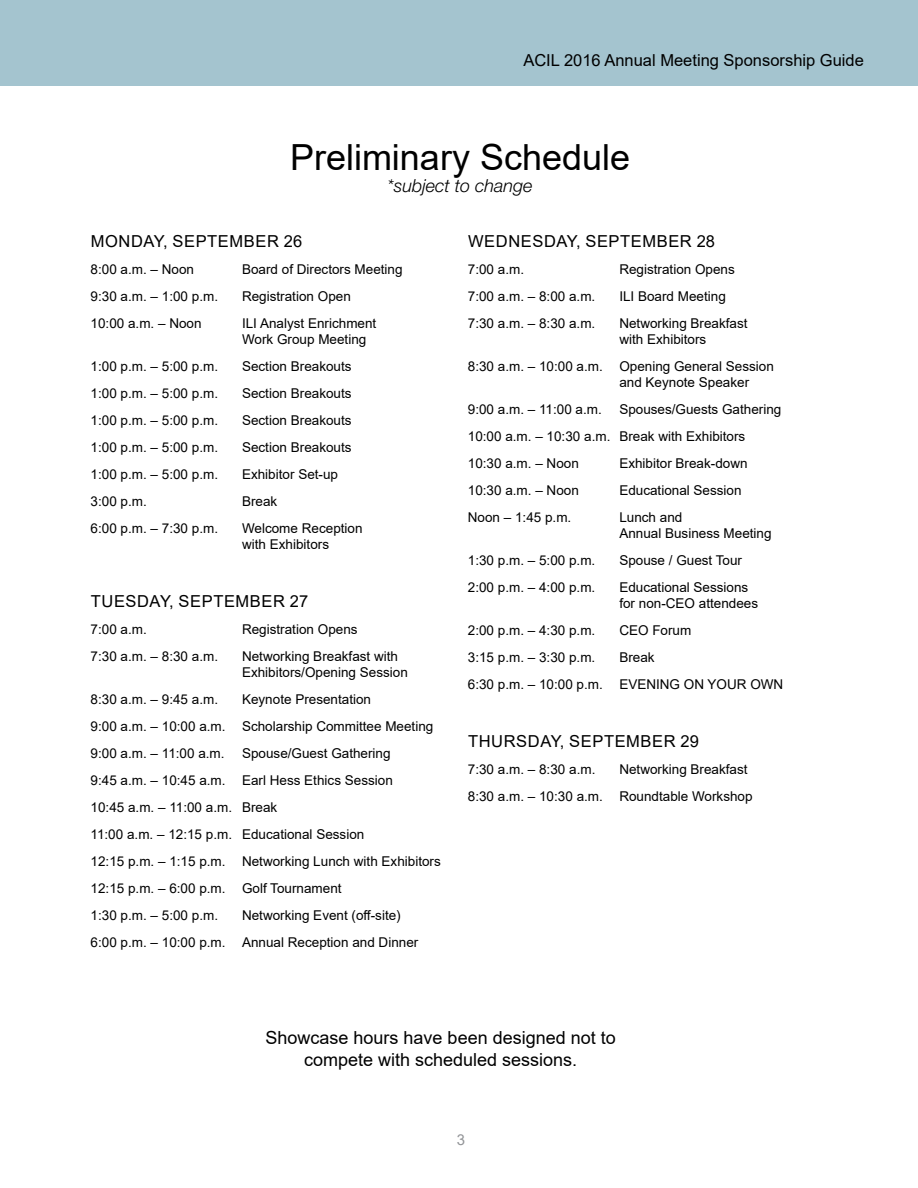
<style>
.page{position:relative;width:918px;height:1188px;background:#fff}
.page>*{position:absolute;margin:0;border:0;box-sizing:border-box;transform-origin:0 0}
.t1{font:36px "Arial";color:#000}
.t2{font:18px/21.6px "Arial";color:#000;text-align:center}
.t3{font:italic 300 18px "Helvetica Neue LT Std";color:#000}
.t4{font:16.5px "Arial";letter-spacing:.035em;color:#000}
.t5{font:16.5px "Arial";color:#000}
.t6{font:15px "Arial";color:#939598}
.t7{font:13.5px/27px "Arial";color:#000}
</style>
<div class="page">
<div style="left:0;top:0;width:918px;height:86px;background:#a4c4cf"></div>
<p class="t5" style="left:523px;top:49px;width:342px">ACIL 2016 Annual Meeting Sponsorship Guide</p>
<h1 class="t1" style="left:290px;top:133px;width:342px">Preliminary Schedule</h1>
<h2 class="t3" style="left:388px;top:175px;width:147px">*subject to change</h2>
<p class="t4" style="left:91px;top:229px;width:213px">MONDAY, SEPTEMBER 26</p>
<p class="t7" style="left:91px;top:255px;width:105px">8:00 a.m. – Noon</p>
<p class="t7" style="left:242px;top:255px;width:162px">Board of Directors Meeting</p>
<p class="t7" style="left:91px;top:282px;width:129px">9:30 a.m. – 1:00 p.m.</p>
<p class="t7" style="left:242px;top:282px;width:110px">Registration Open</p>
<p class="t7" style="left:91px;top:309px;width:113px">10:00 a.m. – Noon</p>
<p class="t7" style="left:242px;top:315px;width:136px;line-height:16.2px">ILI Analyst Enrichment<br>Work Group Meeting</p>
<p class="t7" style="left:91px;top:352px;width:129px">1:00 p.m. – 5:00 p.m.</p>
<p class="t7" style="left:242px;top:352px;width:111px">Section Breakouts</p>
<p class="t7" style="left:91px;top:379px;width:129px">1:00 p.m. – 5:00 p.m.</p>
<p class="t7" style="left:242px;top:379px;width:111px">Section Breakouts</p>
<p class="t7" style="left:91px;top:406px;width:129px">1:00 p.m. – 5:00 p.m.</p>
<p class="t7" style="left:242px;top:406px;width:111px">Section Breakouts</p>
<p class="t7" style="left:91px;top:433px;width:129px">1:00 p.m. – 5:00 p.m.</p>
<p class="t7" style="left:242px;top:433px;width:111px">Section Breakouts</p>
<p class="t7" style="left:91px;top:460px;width:129px">1:00 p.m. – 5:00 p.m.</p>
<p class="t7" style="left:242px;top:460px;width:98px">Exhibitor Set-up</p>
<p class="t7" style="left:91px;top:487px;width:58px">3:00 p.m.</p>
<p class="t7" style="left:242px;top:487px;width:37px">Break</p>
<p class="t7" style="left:91px;top:514px;width:129px">6:00 p.m. – 7:30 p.m.</p>
<p class="t7" style="left:242px;top:520px;width:122px;line-height:16.2px">Welcome Reception with Exhibitors</p>
<p class="t4" style="left:91px;top:589px;width:219px">TUESDAY, SEPTEMBER 27</p>
<p class="t7" style="left:91px;top:615px;width:58px">7:00 a.m.</p>
<p class="t7" style="left:242px;top:615px;width:117px">Registration Opens</p>
<p class="t7" style="left:91px;top:642px;width:129px">7:30 a.m. – 8:30 a.m.</p>
<p class="t7" style="left:242px;top:648px;width:167px;line-height:16.2px">Networking Breakfast with<br>Exhibitors/Opening Session</p>
<p class="t7" style="left:91px;top:685px;width:129px">8:30 a.m. – 9:45 a.m.</p>
<p class="t7" style="left:91px;top:685px;width:344px;text-indent:151px">Keynote Presentation<br>9:00 a.m. – 10:00 a.m. Scholarship Committee Meeting<br>9:00 a.m. – 11:00 a.m.</p>
<p class="t7" style="left:91px;top:739px;width:352px;text-indent:151px">Spouse/Guest Gathering<br>9:45 a.m. – 10:45 a.m. Earl Hess Ethics Session<br>10:45 a.m. – 11:00 a.m. Break<br>11:00 a.m. – 12:15 p.m. Educational Session<br>12:15 p.m. – 1:15 p.m. Networking Lunch with Exhibitors 12:15 p.m. – 6:00 p.m. Golf Tournament<br>1:30 p.m. – 5:00 p.m.</p>
<p class="t7" style="left:91px;top:901px;width:329px;text-indent:151px">Networking Event (off-site)<br>6:00 p.m. – 10:00 p.m. Annual Reception and Dinner</p>
<p class="t4" style="left:468px;top:229px;width:248px">WEDNESDAY, SEPTEMBER 28</p>
<p class="t7" style="left:468px;top:255px;width:58px">7:00 a.m.</p>
<p class="t7" style="left:619px;top:255px;width:117px">Registration Opens</p>
<p class="t7" style="left:468px;top:282px;width:129px">7:00 a.m. – 8:00 a.m.</p>
<p class="t7" style="left:619px;top:282px;width:108px">ILI Board Meeting</p>
<p class="t7" style="left:468px;top:309px;width:129px">7:30 a.m. – 8:30 a.m.</p>
<p class="t7" style="left:619px;top:315px;width:130px;line-height:16.2px">Networking Breakfast with Exhibitors</p>
<p class="t7" style="left:619px;top:358px;width:156px;line-height:16.2px;text-indent:-151px">8:30 a.m. – 10:00 a.m. Opening General Session and Keynote Speaker</p>
<p class="t7" style="left:468px;top:396px;width:136px">9:00 a.m. – 11:00 a.m.</p>
<p class="t7" style="left:468px;top:396px;width:315px;text-indent:151px">Spouses/Guests Gathering<br>10:00 a.m. – 10:30 a.m. Break with Exhibitors<br>10:30 a.m. – Noon</p>
<p class="t7" style="left:619px;top:450px;width:130px">Exhibitor Break-down</p>
<p class="t7" style="left:468px;top:477px;width:113px">10:30 a.m. – Noon</p>
<p class="t7" style="left:619px;top:477px;width:124px">Educational Session</p>
<p class="t7" style="left:468px;top:504px;width:105px">Noon – 1:45 p.m.</p>
<p class="t7" style="left:619px;top:509px;width:154px;line-height:16.2px">Lunch and<br>Annual Business Meeting</p>
<p class="t7" style="left:468px;top:547px;width:129px">1:30 p.m. – 5:00 p.m.</p>
<p class="t7" style="left:619px;top:547px;width:124px">Spouse / Guest Tour</p>
<p class="t7" style="left:468px;top:574px;width:129px">2:00 p.m. – 4:00 p.m.</p>
<p class="t7" style="left:619px;top:579px;width:140px;line-height:16.2px">Educational Sessions for non-CEO attendees</p>
<p class="t7" style="left:468px;top:617px;width:129px">2:00 p.m. – 4:30 p.m.</p>
<p class="t7" style="left:619px;top:617px;width:74px">CEO Forum</p>
<p class="t7" style="left:468px;top:644px;width:129px">3:15 p.m. – 3:30 p.m.</p>
<p class="t7" style="left:468px;top:644px;width:317px;text-indent:151px">Break<br>6:30 p.m. – 10:00 p.m. EVENING ON YOUR OWN</p>
<p class="t4" style="left:468px;top:730px;width:232px">THURSDAY, SEPTEMBER 29</p>
<p class="t7" style="left:468px;top:756px;width:129px">7:30 a.m. – 8:30 a.m.</p>
<p class="t7" style="left:468px;top:756px;width:286px;text-indent:151px">Networking Breakfast<br>8:30 a.m. – 10:30 a.m. Roundtable Workshop</p>
<h2 class="t2" style="left:266px;top:1027px;width:352px">Showcase hours have been designed not to compete with scheduled sessions.</h2>
<p class="t6" style="left:457px;top:1129px;width:10px">3</p>
</div>
